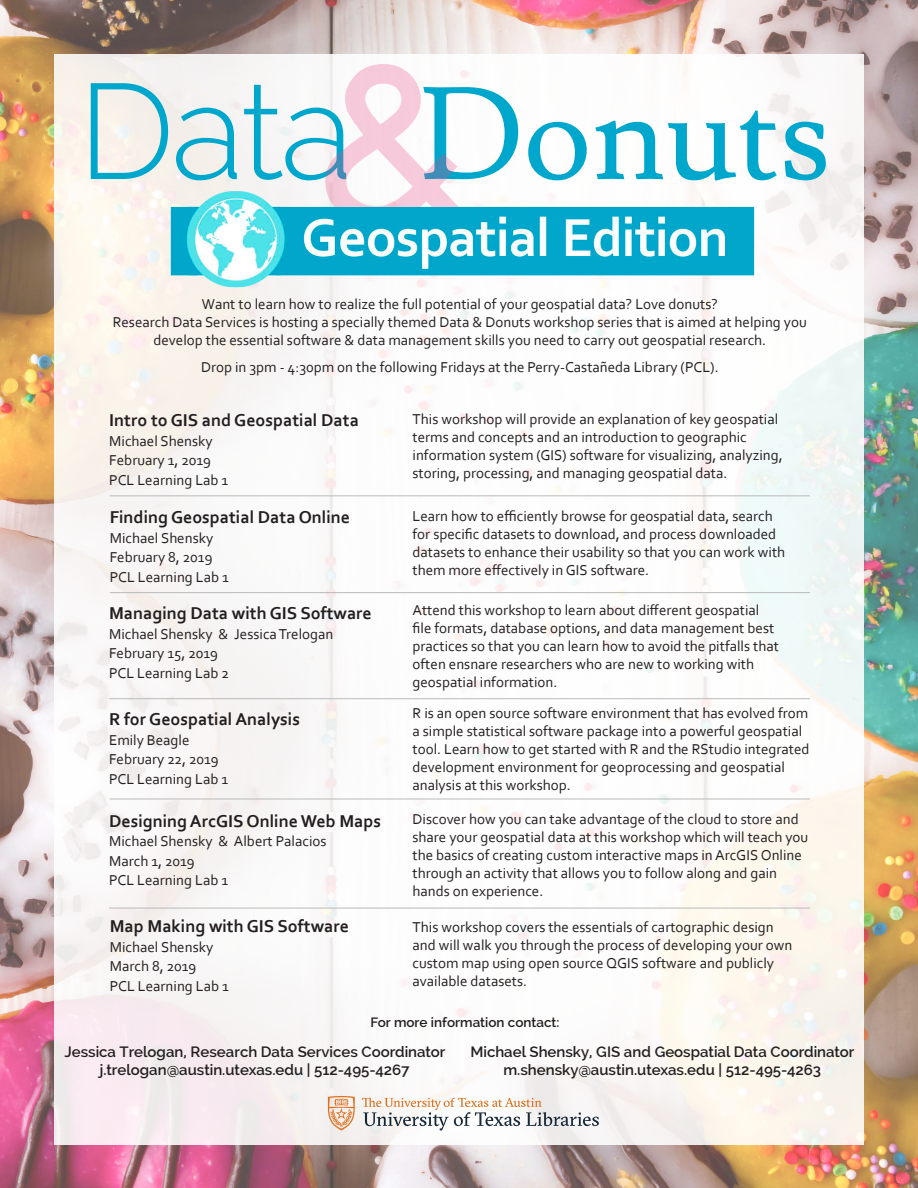
<style>
.page{position:relative;width:918px;height:1188px;background:#fff}
.page>*{position:absolute;margin:0;border:0;box-sizing:border-box;transform-origin:0 0}
.t1{font:243px "Tw Cen";color:#ea4f89}
.t2{font:300 135px "Raleway";color:#00a7cc}
.t3{font:129px "Lusitana";color:#00a7cc}
.t4{font:700 18px "Corbel";color:#231f20}
.t5{font:15px/18px "Corbel";color:#231f20}
.t6{font:600 15px "Raleway";color:#231f20}
.t7{font:600 13.5px "Raleway";color:#231f20}
</style>
<div class="page">
<img style="left:0;top:0;width:918px;height:1188px">
<div style="left:54px;top:54px;width:810px;height:1091px;background:linear-gradient(to bottom,#faf9f7,#faf7f6)"></div>
<svg style="left:328px;top:1096px;width:27px;height:35px"></svg>
<svg style="left:362px;top:1098px;width:237px;height:32px"></svg>
<hr style="left:110px;top:495px;width:700px;height:1px;background:#babbba">
<hr style="left:110px;top:592px;width:700px;height:1px;background:#babbba">
<hr style="left:109px;top:698px;width:701px;height:1px;background:#babbba">
<hr style="left:110px;top:798px;width:700px;height:1px;background:#babbba">
<hr style="left:109px;top:908px;width:701px;height:1px;background:#babbba">
<img style="left:160px;top:164px;width:607px;height:152px">
<h1 class="t1" style="left:316px;top:-2px;width:164px">&amp;</h1>
<p class="t2" style="left:78px;top:53px;width:277px">Data</p>
<p class="t3" style="left:420px;top:58px;width:412px">Donuts</p>
<p class="t5" style="left:202px;top:295px;width:518px">Want to learn how to realize the full potential of your geospatial data? Love donuts?</p>
<p class="t5" style="left:113px;top:313px;width:695px;text-align:center">Research Data Services is hosting a specially themed Data &amp; Donuts workshop series that is aimed at helping you develop the essential software &amp; data management skills you need to carry out geospatial research.</p>
<p class="t5" style="left:201px;top:358px;width:519px">Drop in 3pm - 4:30pm on the following Fridays at the Perry-Castañeda Library (PCL).</p>
<p class="t4" style="left:109px;top:409px;width:251px">Intro to GIS and Geospatial Data</p>
<p class="t5" style="left:109px;top:431px;width:105px">Michael Shensky</p>
<p class="t5" style="left:109px;top:451px;width:103px">February 1, 2019</p>
<p class="t5" style="left:109px;top:470px;width:121px">PCL Learning Lab 1</p>
<p class="t4" style="left:110px;top:506px;width:242px">Finding Geospatial Data Online</p>
<p class="t5" style="left:110px;top:528px;width:105px">Michael Shensky</p>
<p class="t5" style="left:110px;top:548px;width:104px">February 8, 2019</p>
<p class="t5" style="left:110px;top:567px;width:121px">PCL Learning Lab 1</p>
<p class="t4" style="left:109px;top:602px;width:264px">Managing Data with GIS Software</p>
<p class="t5" style="left:109px;top:624px;width:226px">Michael Shensky &amp; Jessica Trelogan</p>
<p class="t5" style="left:109px;top:644px;width:110px">February 15, 2019</p>
<p class="t5" style="left:109px;top:663px;width:121px">PCL Learning Lab 2</p>
<p class="t4" style="left:109px;top:708px;width:192px">R for Geospatial Analysis</p>
<p class="t5" style="left:109px;top:730px;width:82px">Emily Beagle</p>
<p class="t5" style="left:109px;top:750px;width:111px">February 22, 2019</p>
<p class="t5" style="left:109px;top:769px;width:121px">PCL Learning Lab 1</p>
<p class="t4" style="left:109px;top:810px;width:273px">Designing ArcGIS Online Web Maps</p>
<p class="t5" style="left:109px;top:832px;width:219px">Michael Shensky &amp; Albert Palacios</p>
<p class="t5" style="left:109px;top:851px;width:87px">March 1, 2019</p>
<p class="t5" style="left:109px;top:871px;width:121px">PCL Learning Lab 1</p>
<p class="t4" style="left:110px;top:915px;width:241px">Map Making with GIS Software</p>
<p class="t5" style="left:110px;top:937px;width:105px">Michael Shensky</p>
<p class="t5" style="left:110px;top:957px;width:88px">March 8, 2019</p>
<p class="t5" style="left:110px;top:976px;width:121px">PCL Learning Lab 1</p>
<p class="t5" style="left:413px;top:410px;width:372px">This workshop will provide an explanation of key geospatial terms and concepts and an introduction to geographic information system (GIS) software for visualizing, analyzing, storing, processing, and managing geospatial data.</p>
<p class="t5" style="left:413px;top:506px;width:374px">Learn how to efficiently browse for geospatial data, search for specific datasets to download, and process downloaded datasets to enhance their usability so that you can work with them more effectively in GIS software.</p>
<p class="t5" style="left:413px;top:601px;width:368px">Attend this workshop to learn about different geospatial file formats, database options, and data management best practices so that you can learn how to avoid the pitfalls that often ensnare researchers who are new to working with geospatial information.</p>
<p class="t5" style="left:413px;top:703px;width:398px">R is an open source software environment that has evolved from a simple statistical software package into a powerful geospatial tool. Learn how to get started with R and the RStudio integrated development environment for geoprocessing and geospatial analysis at this workshop.</p>
<p class="t5" style="left:413px;top:809px;width:397px">Discover how you can take advantage of the cloud to store and share your geospatial data at this workshop which will teach you the basics of creating custom interactive maps in ArcGIS Online through an activity that allows you to follow along and gain hands on experience.</p>
<p class="t5" style="left:413px;top:917px;width:381px">This workshop covers the essentials of cartographic design and will walk you through the process of developing your own custom map using open source QGIS software and publicly available datasets.</p>
<p class="t7" style="left:370px;top:1015px;width:191px">For more information contact:</p>
<p class="t6" style="left:64px;top:1043px;width:383px">Jessica Trelogan, Research Data Services Coordinator</p>
<p class="t6" style="left:100px;top:1061px;width:311px">j.trelogan@austin.utexas.edu | 512-495-4267</p>
<p class="t6" style="left:470px;top:1043px;width:386px">Michael Shensky, GIS and Geospatial Data Coordinator</p>
<p class="t6" style="left:503px;top:1061px;width:319px">m.shensky@austin.utexas.edu | 512-495-4263</p>
</div>
